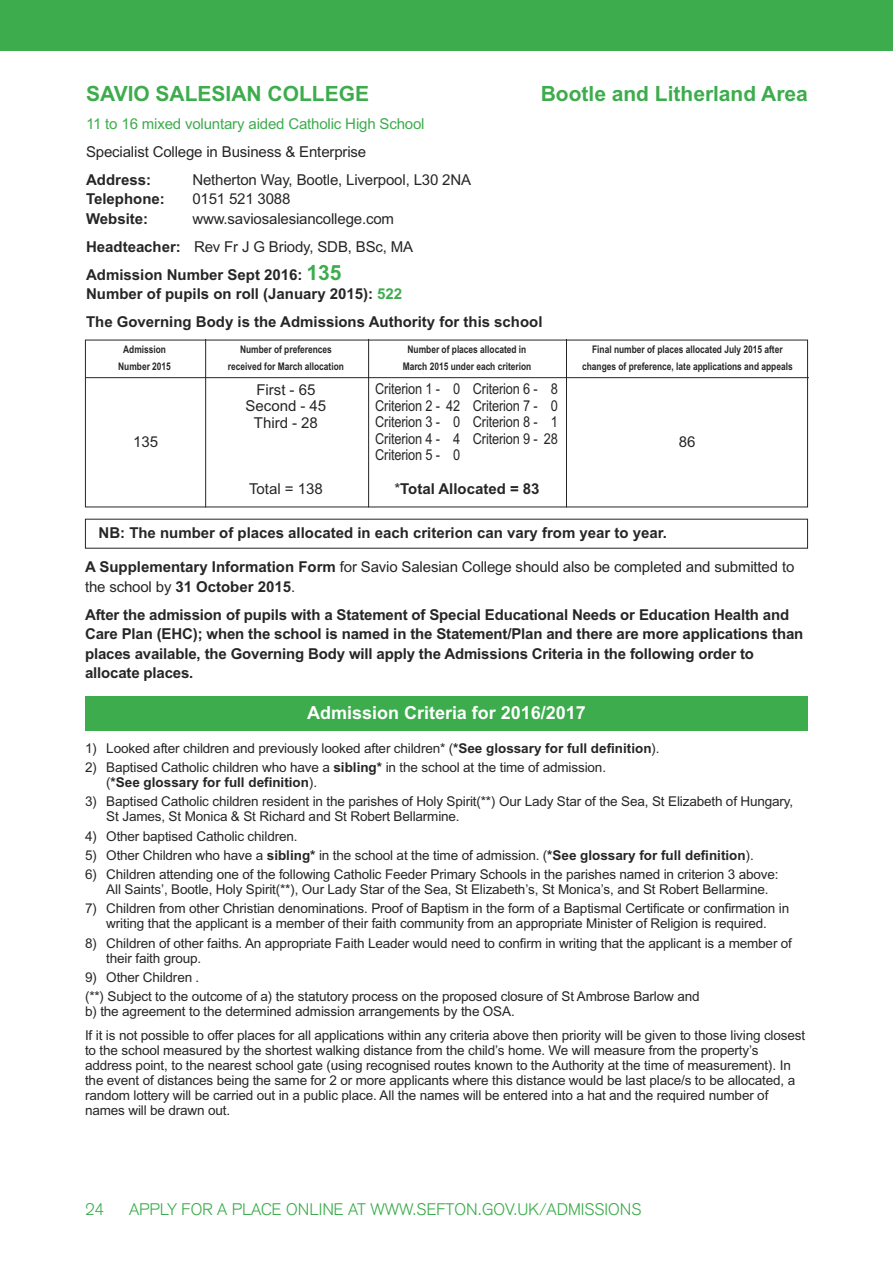
<style>
.page{position:relative;width:893px;height:1263px;background:#fff}
.page>*{position:absolute;margin:0;border:0;box-sizing:border-box;transform-origin:0 0}
.t1{font:700 21px "Arial CE";color:#3dac4d}
.t2{font:700 18px "Arial CE";color:#fff}
.t3{font:300 16.5px "Akzidenz Grotesk";color:#3dac4d}
.t4{font:700 15px/19.5px "Arial CE";letter-spacing:-.01em;color:#272627}
.t5{font:15px/28px "Arial CE";letter-spacing:-.01em;color:#272627}
.t6{font:15px/16.5px "Arial CE";letter-spacing:-.01em;color:#272627;text-align:justify;scale:.85 1}
.t7{font:15px "Arial CE";letter-spacing:-.01em;color:#3dac4d}
.t8{font:13.5px/15px "Arial CE";letter-spacing:-.01em;color:#272627}
.t9{font:700 10.5px/16.5px "Arial CE";color:#272627;text-align:center;scale:.8 1}
.s1{font-weight:700}
.s2{font-weight:700;font-size:21px;color:#3dac4d}
.s3{color:#3dac4d}
.s4{font-weight:400}
</style>
<div class="page">
<div style="left:0;top:0;width:893px;height:51px;background:#3dac4d"></div>
<hr style="left:85px;top:377px;width:724px;height:1px;background:#272627">
<hr style="left:205px;top:339px;width:1px;height:168px;background:#272627">
<hr style="left:368px;top:339px;width:1px;height:168px;background:#272627">
<hr style="left:566px;top:339px;width:1px;height:168px;background:#272627">
<div style="left:85px;top:696px;width:723px;height:34px;background:#3dac4d"></div>
<h1 class="t1" style="left:86px;top:85px;width:284px">SAVIO SALESIAN COLLEGE</h1>
<p class="t7" style="left:86px;top:118px;width:340px">11 to 16 mixed voluntary aided Catholic High School</p>
<p class="t5" style="left:86px;top:139px;width:282px">Specialist College in Business &amp; Enterprise</p>
<p class="t4" style="left:86px;top:171px;width:66px">Address:</p>
<p class="t5" style="left:192px;top:167px;width:280px">Netherton Way, Bootle, Liverpool, L30 2NA</p>
<p class="t4" style="left:86px;top:190px;width:80px">Telephone:</p>
<p class="t5" style="left:192px;top:186px;width:100px">0151 521 3088</p>
<p class="t4" style="left:86px;top:210px;width:64px">Website:</p>
<h1 class="t1" style="left:541px;top:85px;width:269px">Bootle and Litherland Area</h1>
<p class="t5" style="left:86px;top:206px;width:329px;text-indent:106px">www.saviosalesiancollege.com<br><span class="s1">Headteacher:</span> Rev Fr J G Briody, SDB, BSc, MA<br><span class="s1">Admission Number Sept 2016:</span> <span class="s2">135</span></p>
<p class="t4" style="left:86px;top:281px;width:458px;line-height:28px">Number of pupils on roll (January 2015): <span class="s3">522<br></span>The Governing Body is the Admissions Authority for this school</p>
<p class="t9" style="left:118px;top:342px;width:67px">Admission<br>Number 2015</p>
<p class="t9" style="left:228px;top:342px;width:147px">Number of preferences received for March allocation</p>
<p class="t5" style="left:246px;top:383px;width:82px;line-height:16.5px;text-align:center">First - 65<br>Second - 45<br>Third - 28</p>
<p class="t9" style="left:403px;top:342px;width:162px">Number of places allocated in<br>March 2015 under each criterion</p>
<p class="t9" style="left:582px;top:342px;width:265px">Final number of places allocated July 2015 after changes of preference, late applications and appeals</p>
<p class="t6" style="left:375px;top:382px;width:102px">Criterion 1 - 0<br>Criterion 2 - 42<br>Criterion 3 - 0<br>Criterion 4 - 4<br>Criterion 5 - 0</p>
<p class="t6" style="left:473px;top:382px;width:102px">Criterion 6 - 8<br>Criterion 7 - 0<br>Criterion 8 - 1<br>Criterion 9 - 28</p>
<p class="t5" style="left:133px;top:429px;width:26px">135</p>
<p class="t5" style="left:679px;top:429px;width:18px">86</p>
<p class="t5" style="left:249px;top:476px;width:75px">Total = 138</p>
<p class="t4" style="left:394px;top:480px;width:147px"><span class="s4">*</span>Total Allocated = 83</p>
<p class="t4" style="left:99px;top:524px;width:570px">NB: The number of places allocated in each criterion can vary from year to year.</p>
<p class="t5" style="left:85px;top:559px;width:711px;line-height:19.5px"><span class="s1">A Supplementary Information Form</span> for Savio Salesian College should also be completed and submitted to the school by <span class="s1">31 October 2015</span>.</p>
<p class="t4" style="left:85px;top:606px;width:720px">After the admission of pupils with a Statement of Special Educational Needs or Education Health and Care Plan (EHC); when the school is named in the Statement/Plan and there are more applications than places available, the Governing Body will apply the Admissions Criteria in the following order to allocate places.</p>
<h2 class="t2" style="left:307px;top:706px;width:280px">Admission Criteria for 2016/2017</h2>
<p class="t8" style="left:85px;top:742px;width:576px">1) Looked after children and previously looked after children* (<span class="s1">*See glossary for full definition</span>).</p>
<p class="t8" style="left:106px;top:761px;width:501px;text-indent:-21px">2) Baptised Catholic children who have a <span class="s1">sibling*</span> in the school at the time of admission. (<span class="s1">*See glossary for full definition</span>).</p>
<p class="t8" style="left:106px;top:795px;width:688px;text-indent:-21px">3) Baptised Catholic children resident in the parishes of Holy Spirit(**) Our Lady Star of the Sea, St Elizabeth of Hungary,<br>St James, St Monica &amp; St Richard and St Robert Bellarmine.</p>
<p class="t8" style="left:85px;top:830px;width:214px">4) Other baptised Catholic children.</p>
<p class="t8" style="left:85px;top:849px;width:670px">5) Other Children who have a <span class="s1">sibling*</span> in the school at the time of admission. (<span class="s1">*See glossary for full definition</span>).</p>
<p class="t8" style="left:106px;top:868px;width:674px;text-indent:-21px">6) Children attending one of the following Catholic Feeder Primary Schools in the parishes named in criterion 3 above:<br>All Saints’, Bootle, Holy Spirit(**), Our Lady Star of the Sea, St Elizabeth’s, St Monica’s, and St Robert Bellarmine.</p>
<p class="t8" style="left:85px;top:902px;width:706px;text-align:center">7) Children from other Christian denominations. Proof of Baptism in the form of a Baptismal Certificate or confirmation in writing that the applicant is a member of their faith community from an appropriate Minister of Religion is required.</p>
<p class="t8" style="left:106px;top:937px;width:687px;text-indent:-21px">8) Children of other faiths. An appropriate Faith Leader would need to confirm in writing that the applicant is a member of their faith group.</p>
<p class="t8" style="left:85px;top:969px;width:616px;line-height:19.2px">9) Other Children .<br>(**) Subject to the outcome of a) the statutory process on the proposed closure of St Ambrose Barlow and</p>
<p class="t8" style="left:85px;top:1001px;width:722px;line-height:23.5px">b) the agreement to the determined admission arrangements by the OSA.<br>If it is not possible to offer places for all applications within any criteria above then priority will be given to those living closest</p>
<p class="t8" style="left:85px;top:1044px;width:712px">to the school measured by the shortest walking distance from the child’s home. We will measure from the property’s address point, to the nearest school gate (using recognised routes known to the Authority at the time of measurement). In the event of distances being the same for 2 or more applicants where this distance would be last place/s to be allocated, a random lottery will be carried out in a public place. All the names will be entered into a hat and the required number of names will be drawn out.</p>
<p class="t3" style="left:86px;top:1203px;width:20px">24</p>
<p class="t3" style="left:129px;top:1203px;width:514px">APPLY FOR A PLACE ONLINE AT WWW.SEFTON.GOV.UK/ADMISSIONS</p>
</div>
